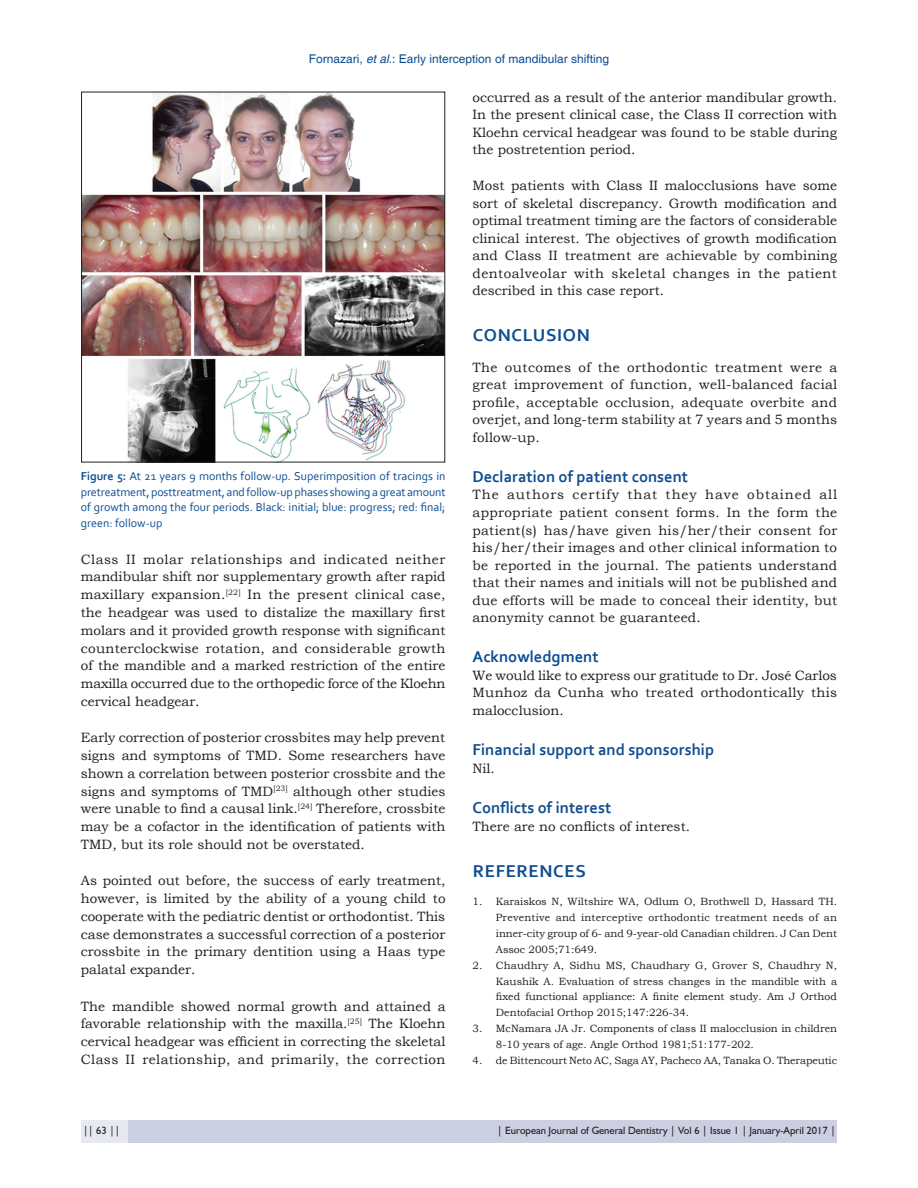
<style>
.page{position:relative;width:918px;height:1188px;background:#fff}
.page>*{position:absolute;margin:0;border:0;box-sizing:border-box;transform-origin:0 0}
.t1{font:700 18px "Corbel";letter-spacing:.04em;color:#0f4d91}
.t2{font:700 16.5px "Corbel";color:#0f4d91}
.TX{font:13.5px/17.9px "Bookman Old Style";letter-spacing:.005em;color:#231f20;text-align:justify}
.FGC{font:12px/15.6px "Corbel";color:#0f4d91;text-align:justify}
.t3{font:12px "Helvetica";color:#0f4d91}
.REF{font:10.5px/15.9px "Bookman Old Style";color:#231f20;text-align:justify}
.t4{font:10.5px "Humanist 521 BT";color:#231f20}
.s1{font-style:italic}
.s2{font-weight:700}
</style>
<div class="page">
<div style="left:84px;top:1120px;width:753px;height:22px;background:#cccfe2"></div>
<div style="left:81px;top:1120px;width:47px;height:22px;background:#e7e9f2"></div>
<img style="left:83px;top:94px;width:360px;height:366px">
<div style="left:81px;top:92px;width:364px;height:370px;border:1px solid #231f20"></div>
<p class="t3" style="left:309px;top:52px;width:302px">Fornazari, <span class="s1">et al</span>.: Early interception of mandibular shifting</p>
<p class="FGC" style="left:81px;top:468px;width:366px"><span class="s2">Figure 5:</span> At 21 years 9 months follow-up. Superimposition of tracings in pretreatment, posttreatment, and follow-up phases showing a great amount of growth among the four periods. Black: initial; blue: progress; red: final; green: follow-up</p>
<p class="TX" style="left:81px;top:550px;width:366px">Class II molar relationships and indicated neither mandibular shift nor supplementary growth after rapid maxillary expansion.<sup>[22]</sup> In the present clinical case, the headgear was used to distalize the maxillary first molars and it provided growth response with significant counterclockwise rotation, and considerable growth of the mandible and a marked restriction of the entire maxilla occurred due to the orthopedic force of the Kloehn cervical headgear.</p>
<p class="TX" style="left:81px;top:729px;width:366px">Early correction of posterior crossbites may help prevent signs and symptoms of TMD. Some researchers have shown a correlation between posterior crossbite and the signs and symptoms of TMD<sup>[23]</sup> although other studies were unable to find a causal link.<sup>[24]</sup> Therefore, crossbite may be a cofactor in the identification of patients with TMD, but its role should not be overstated.</p>
<p class="TX" style="left:81px;top:872px;width:366px">As pointed out before, the success of early treatment, however, is limited by the ability of a young child to cooperate with the pediatric dentist or orthodontist. This case demonstrates a successful correction of a posterior crossbite in the primary dentition using a Haas type palatal expander.</p>
<p class="TX" style="left:81px;top:997px;width:366px">The mandible showed normal growth and attained a favorable relationship with the maxilla.<sup>[25]</sup> The Kloehn cervical headgear was efficient in correcting the skeletal Class II relationship, and primarily, the correction</p>
<p class="TX" style="left:472px;top:88px;width:366px">occurred as a result of the anterior mandibular growth.<br>In the present clinical case, the Class II correction with Kloehn cervical headgear was found to be stable during the postretention period.</p>
<p class="TX" style="left:472px;top:177px;width:366px">Most patients with Class II malocclusions have some sort of skeletal discrepancy. Growth modification and optimal treatment timing are the factors of considerable clinical interest. The objectives of growth modification and Class II treatment are achievable by combining dentoalveolar with skeletal changes in the patient described in this case report.</p>
<h1 class="t1" style="left:473px;top:324px;width:119px">CONCLUSION</h1>
<p class="TX" style="left:472px;top:358px;width:366px">The outcomes of the orthodontic treatment were a great improvement of function, well‑balanced facial profile, acceptable occlusion, adequate overbite and overjet, and long‑term stability at 7 years and 5 months follow‑up.</p>
<h2 class="t2" style="left:472px;top:466px;width:217px">Declaration of patient consent</h2>
<p class="TX" style="left:472px;top:486px;width:366px">The authors certify that they have obtained all appropriate patient consent forms. In the form the patient(s) has/have given his/her/their consent for his/her/their images and other clinical information to be reported in the journal. The patients understand that their names and initials will not be published and due efforts will be made to conceal their identity, but anonymity cannot be guaranteed.</p>
<h2 class="t2" style="left:472px;top:647px;width:128px">Acknowledgment</h2>
<p class="TX" style="left:472px;top:667px;width:366px">We would like to express our gratitude to Dr. José Carlos Munhoz da Cunha who treated orthodontically this malocclusion.</p>
<h2 class="t2" style="left:472px;top:739px;width:243px">Financial support and sponsorship</h2>
<p class="TX" style="left:472px;top:759px;width:24px">Nil.</p>
<h2 class="t2" style="left:472px;top:797px;width:140px">Conflicts of interest</h2>
<p class="TX" style="left:472px;top:817px;width:219px">There are no conflicts of interest.</p>
<h1 class="t1" style="left:473px;top:859px;width:114px">REFERENCES</h1>
<p class="REF" style="left:496px;top:894px;width:343px;text-indent:-23px">1. Karaiskos N, Wiltshire WA, Odlum O, Brothwell D, Hassard TH.<br>Preventive and interceptive orthodontic treatment needs of an inner‑city group of 6‑ and 9‑year‑old Canadian children. J Can Dent Assoc 2005;71:649.</p>
<p class="REF" style="left:496px;top:957px;width:343px;text-indent:-23px">2. Chaudhry A, Sidhu MS, Chaudhary G, Grover S, Chaudhry N, Kaushik A. Evaluation of stress changes in the mandible with a fixed functional appliance: A finite element study. Am J Orthod Dentofacial Orthop 2015;147:226‑34.</p>
<p class="REF" style="left:496px;top:1021px;width:343px;text-indent:-23px">3. McNamara JA Jr. Components of class II malocclusion in children<br>8‑10 years of age. Angle Orthod 1981;51:177‑202.</p>
<p class="REF" style="left:472px;top:1052px;width:366px">4. de Bittencourt Neto AC, Saga AY, Pacheco AA, Tanaka O. Therapeutic</p>
<p class="t4" style="left:83px;top:1124px;width:38px">|| 63 ||</p>
<p class="t4" style="left:497px;top:1124px;width:340px">| European Journal of General Dentistry | Vol 6 | Issue 1 | January-April 2017 |</p>
</div>
